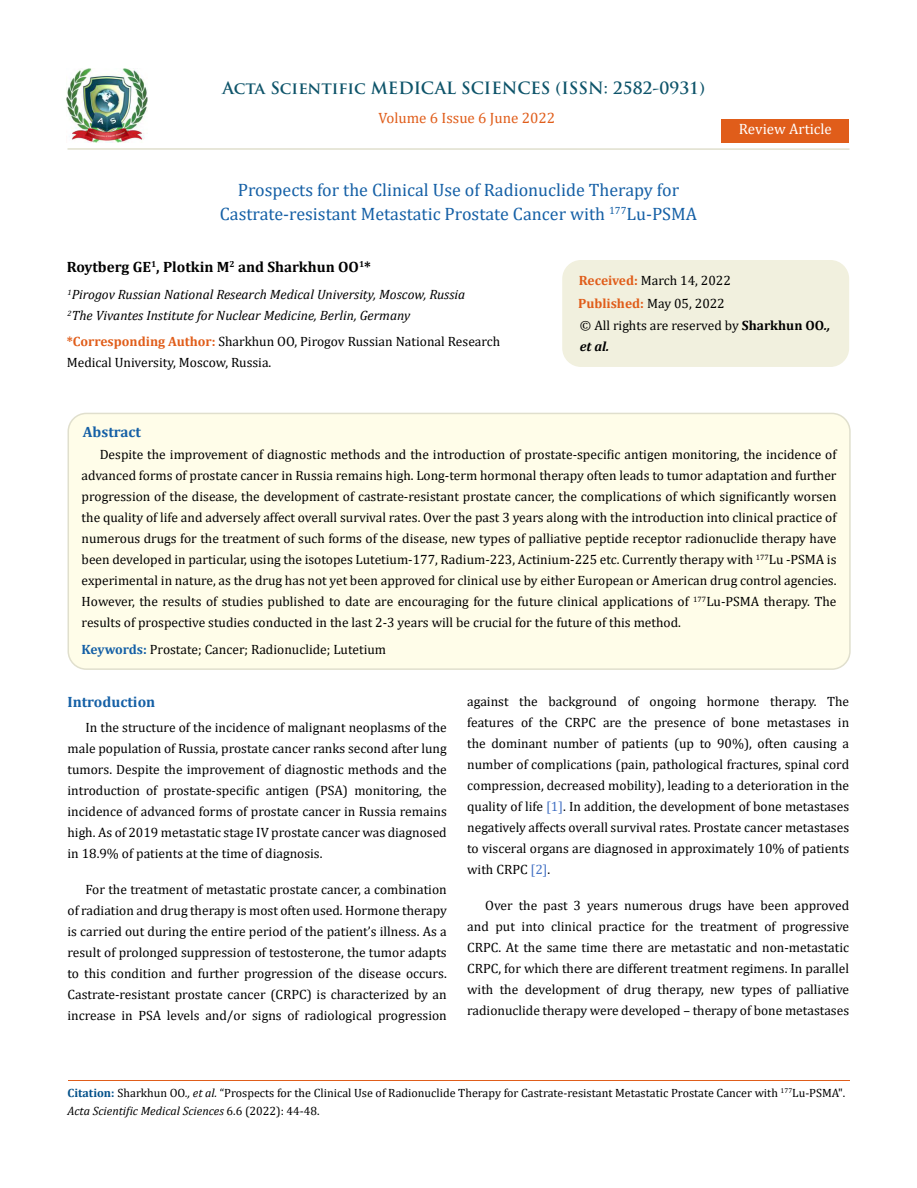
<style>
.page{position:relative;width:917px;height:1188px;background:#fff}
.page>*{position:absolute;margin:0;border:0;box-sizing:border-box;transform-origin:0 0}
.t1{font:18px/24px "Cambria";color:#1560a6;text-align:center}
.t2{font:700 16.5px "Trajan Pro";color:#0e546a}
.t3{font:700 15px "Cambria";color:#000}
.t4{font:15px "Cambria";color:#e05d1a}
.t5{font:700 15px "Cambria";color:#1560a6}
.t6{font:15px "Cambria";color:#fff}
.t7{font:13.5px/21px "Cambria";color:#000;text-align:justify}
.t8{font:italic 13.5px/21px "Cambria";color:#000}
.t9{font:12px/18px "Cambria";color:#000}
.s1{font-weight:700;color:#e05d1a}
.s2{font-weight:700}
.s3{font-weight:700;font-style:italic}
.s4{font-weight:700;color:#1560a6}
.s5{color:#4472c4}
.s6{font-weight:700;color:#035089}
.s7{font-style:italic}
</style>
<div class="page">
<img style="left:67px;top:68px;width:80px;height:74px">
<div style="left:721px;top:119px;width:128px;height:23px;background:#e05d1a"></div>
<div style="left:563px;top:261px;width:285px;height:105px;background:#f1f0de;border-radius:18px"></div>
<div style="left:562px;top:260px;width:287px;height:107px;border:2px solid #f1f0de;border-radius:18px"></div>
<div style="left:68px;top:413px;width:781px;height:256px;background:#fffde9;border-radius:18px"></div>
<div style="left:67px;top:413px;width:783px;height:257px;border:2px solid #e0dfcd;border-radius:18px"></div>
<hr style="left:68px;top:1081px;width:781px;height:1px;background:#e05d1a">
<hr style="left:67px;top:148px;width:782px;height:2px;background:#e0dfcd">
<p class="t2" style="left:222px;top:77px;width:484px">Acta Scientific MEDICAL SCIENCES (ISSN: 2582-0931)</p>
<p class="t4" style="left:378px;top:109px;width:178px">Volume 6 Issue 6 June 2022</p>
<h1 class="t1" style="left:220px;top:178px;width:479px">Prospects for the Clinical Use of Radionuclide Therapy for<br>Castrate-resistant Metastatic Prostate Cancer with <sup>177</sup>Lu-PSMA</h1>
<p class="t6" style="left:739px;top:120px;width:94px">Review Article</p>
<p class="t3" style="left:67px;top:257px;width:306px">Roytberg GE<sup>1</sup>, Plotkin M<sup>2</sup> and Sharkhun OO<sup>1</sup>*</p>
<p class="t8" style="left:67px;top:284px;width:399px"><sup>1</sup>Pirogov Russian National Research Medical University, Moscow, Russia<br><sup>2</sup>The Vivantes Institute for Nuclear Medicine, Berlin, Germany</p>
<p class="t7" style="left:67px;top:331px;width:435px"><span class="s1">*Corresponding Author:</span> Sharkhun OO, Pirogov Russian National Research<br>Medical University, Moscow, Russia.</p>
<p class="t7" style="left:578px;top:269px;width:154px;line-height:23px"><span class="s1">Received:</span> March 14, 2022<br><span class="s1">Published:</span> May 05, 2022</p>
<p class="t7" style="left:580px;top:315px;width:252px">© All rights are reserved by <span class="s2">Sharkhun OO</span><span class="s3">., et al.</span></p>
<p class="t5" style="left:83px;top:421px;width:60px">Abstract</p>
<p class="t7" style="left:82px;top:444px;width:756px;text-indent:18px">Despite the improvement of diagnostic methods and the introduction of prostate-specific antigen monitoring, the incidence of advanced forms of prostate cancer in Russia remains high. Long-term hormonal therapy often leads to tumor adaptation and further progression of the disease, the development of castrate-resistant prostate cancer, the complications of which significantly worsen the quality of life and adversely affect overall survival rates. Over the past 3 years along with the introduction into clinical practice of numerous drugs for the treatment of such forms of the disease, new types of palliative peptide receptor radionuclide therapy have been developed in particular, using the isotopes Lutetium-177, Radium-223, Actinium-225 etc. Currently therapy with <sup>177</sup>Lu -PSMA is experimental in nature, as the drug has not yet been approved for clinical use by either European or American drug control agencies.<br>However, the results of studies published to date are encouraging for the future clinical applications of <sup>177</sup>Lu-PSMA therapy. The results of prospective studies conducted in the last 2-3 years will be crucial for the future of this method.</p>
<p class="t7" style="left:82px;top:639px;width:306px"><span class="s4">Keywords:</span> Prostate; Cancer; Radionuclide; Lutetium</p>
<p class="t5" style="left:67px;top:691px;width:89px">Introduction</p>
<p class="t7" style="left:67px;top:717px;width:381px;text-indent:18px">In the structure of the incidence of malignant neoplasms of the male population of Russia, prostate cancer ranks second after lung tumors. Despite the improvement of diagnostic methods and the introduction of prostate-specific antigen (PSA) monitoring, the incidence of advanced forms of prostate cancer in Russia remains high. As of 2019 metastatic stage IV prostate cancer was diagnosed in 18.9% of patients at the time of diagnosis.</p>
<p class="t7" style="left:67px;top:879px;width:381px;text-indent:18px">For the treatment of metastatic prostate cancer, a combination of radiation and drug therapy is most often used. Hormone therapy is carried out during the entire period of the patient’s illness. As a result of prolonged suppression of testosterone, the tumor adapts to this condition and further progression of the disease occurs.<br>Castrate-resistant prostate cancer (CRPC) is characterized by an increase in PSA levels and/or signs of radiological progression</p>
<p class="t7" style="left:467px;top:691px;width:383px">against the background of ongoing hormone therapy. The features of the CRPC are the presence of bone metastases in the dominant number of patients (up to 90%), often causing a number of complications (pain, pathological fractures, spinal cord compression, decreased mobility), leading to a deterioration in the quality of life <span class="s5">[1]</span>. In addition, the development of bone metastases negatively affects overall survival rates. Prostate cancer metastases to visceral organs are diagnosed in approximately 10% of patients with CRPC <span class="s5">[2]</span>.</p>
<p class="t7" style="left:467px;top:895px;width:383px;text-indent:18px">Over the past 3 years numerous drugs have been approved and put into clinical practice for the treatment of progressive CRPC. At the same time there are metastatic and non-metastatic CRPC, for which there are different treatment regimens. In parallel with the development of drug therapy, new types of palliative radionuclide therapy were developed – therapy of bone metastases</p>
<p class="t9" style="left:68px;top:1084px;width:779px"><span class="s6">Citation:</span> Sharkhun OO<span class="s7">., et al.</span> “Prospects for the Clinical Use of Radionuclide Therapy for Castrate-resistant Metastatic Prostate Cancer with <sup>177</sup>Lu-PSMA".<br><span class="s7">Acta Scientific Medical Sciences</span> 6.6 (2022): 44-48.</p>
</div>
